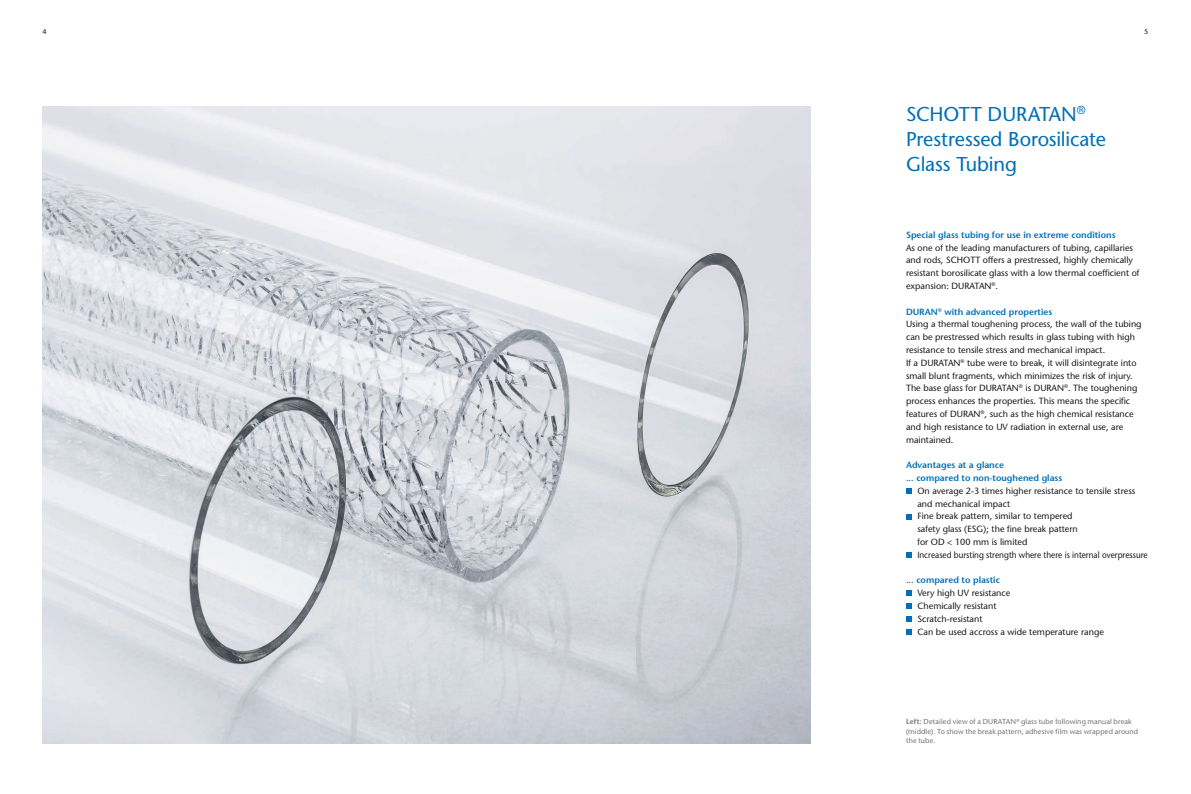
<style>
.page{position:relative;width:1191px;height:794px;background:#fff}
.page>*{position:absolute;margin:0;border:0;box-sizing:border-box;transform-origin:0 0}
.t1{font:500 20px/25px "Stone Sans Std";letter-spacing:-.01em;color:#006fb7}
.t2{font:500 9px/12.8px "Stone Sans Std";color:#1a171c}
.t3{font:600 9px/12.8px "Stone Sans Std";color:#006fb7}
.t4{font:500 7.2px/9.5px "Stone Sans Std";letter-spacing:.015em;color:#707173}
.t5{font:500 7.2px "Stone Sans Std";color:#1a171c}
.s1{font-weight:600;color:#006fb7}
.s2{font-weight:600}
</style>
<div class="page">
<svg style="left:906px;top:488px;width:5px;height:6px"></svg>
<svg style="left:906px;top:514px;width:5px;height:5px"></svg>
<svg style="left:906px;top:552px;width:5px;height:6px"></svg>
<svg style="left:906px;top:590px;width:5px;height:6px"></svg>
<svg style="left:906px;top:603px;width:5px;height:6px"></svg>
<svg style="left:906px;top:616px;width:5px;height:6px"></svg>
<svg style="left:906px;top:629px;width:5px;height:5px"></svg>
<img style="left:43px;top:106px;width:767px;height:637px">
<p class="t5" style="left:43px;top:27px;width:6px">4</p>
<p class="t5" style="left:1144px;top:27px;width:6px">5</p>
<h1 class="t1" style="left:906px;top:102px;width:201px">SCHOTT DURATAN<sup>®<br></sup>Prestressed Borosilicate<br>Glass Tubing</h1>
<p class="t3" style="left:906px;top:228px;width:211px">Special glass tubing for use in extreme conditions</p>
<p class="t2" style="left:906px;top:241px;width:235px">As one of the leading manufacturers of tubing, capillaries and rods, SCHOTT offers a prestressed, highly chemically resistant borosilicate glass with a low thermal coefficient of expansion: DURATAN<sup>®</sup>.</p>
<p class="t2" style="left:906px;top:305px;width:237px"><span class="s1">DURAN</span><sup>®</sup> <span class="s1">with advanced properties<br></span>Using a thermal toughening process, the wall of the tubing can be prestressed which results in glass tubing with high resistance to tensile stress and mechanical impact.<br>If a DURATAN<sup>®</sup> tube were to break, it will disintegrate into small blunt fragments, which minimizes the risk of injury.<br>The base glass for DURATAN<sup>®</sup> is DURAN<sup>®</sup>. The toughening process enhances the properties. This means the specific features of DURAN<sup>®</sup>, such as the high chemical resistance and high resistance to UV radiation in external use, are maintained.</p>
<p class="t3" style="left:906px;top:458px;width:158px">Advantages at a glance<br>... compared to non-toughened glass</p>
<p class="t2" style="left:917px;top:484px;width:232px">On average 2-3 times higher resistance to tensile stress and mechanical impact<br>Fine break pattern, similar to tempered<br>safety glass (ESG); the fine break pattern<br>for OD &lt; 100 mm is limited<br>Increased bursting strength where there is internal overpressure</p>
<p class="t3" style="left:906px;top:574px;width:95px">... compared to plastic</p>
<p class="t2" style="left:917px;top:587px;width:188px">Very high UV resistance<br>Chemically resistant<br>Scratch-resistant<br>Can be used accross a wide temperature range</p>
<p class="t4" style="left:906px;top:717px;width:234px"><span class="s2">Left:</span> Detailed view of a DURATAN<sup>®</sup> glass tube following manual break (middle). To show the break pattern, adhesive film was wrapped around the tube.</p>
</div>
